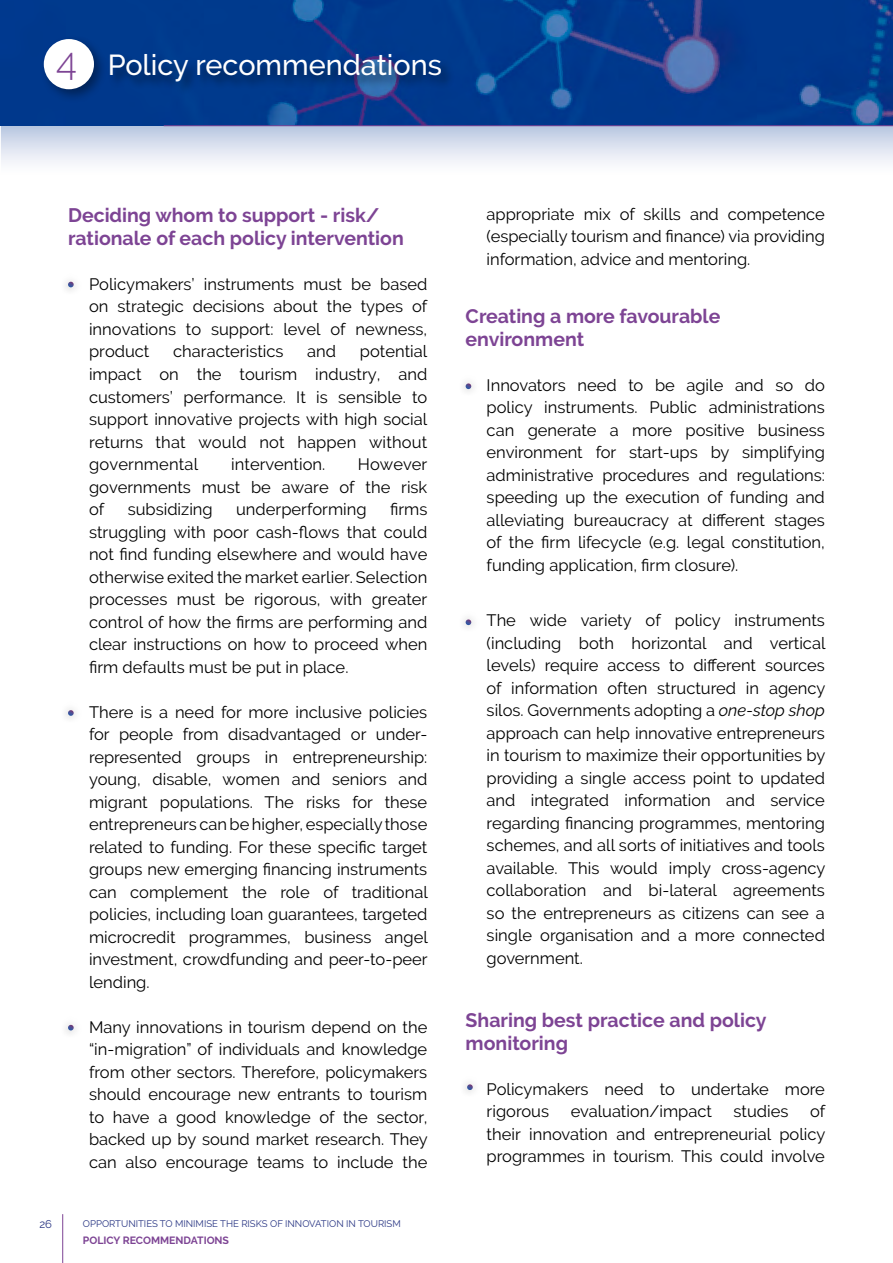
<style>
.page{position:relative;width:893px;height:1263px;background:#fff}
.page>*{position:absolute;margin:0;border:0;box-sizing:border-box;transform-origin:0 0}
.t1{font:500 28.8px "Raleway";color:#fff}
.t2{font:700 19.5px/22.5px "Raleway";color:#7d4494}
.t3{font:16.5px/22.5px "Raleway";color:#000;text-align:justify}
.t4{font:11.25px "Raleway";color:#283583}
.t5{font:700 10.5px "Raleway";color:#7d4494}
.t6{font:9.6px "Raleway";color:#283583}
.s1{font-weight:300;font-size:38.85px;color:#7d4494}
.s2{font-style:italic}
</style>
<div class="page">
<svg style="left:0;top:125px;width:893px;height:38px"></svg>
<img style="left:0;top:0;width:893px;height:125px">
<hr style="left:62px;top:1214px;width:1px;height:49px;background:#7d4494">
<hr style="left:164px;top:125px;width:729px;height:1px;background:#7d4494">
<svg style="left:68px;top:1025px;width:6px;height:5px"></svg>
<svg style="left:68px;top:710px;width:6px;height:6px"></svg>
<svg style="left:68px;top:282px;width:6px;height:5px"></svg>
<svg style="left:466px;top:383px;width:5px;height:6px"></svg>
<svg style="left:466px;top:619px;width:5px;height:6px"></svg>
<div style="left:108px;top:52px;width:347px;height:43px;background:#000;opacity:.51"></div>
<div style="left:39px;top:35px;width:68px;height:68px;background:#000;opacity:.37"></div>
<div style="left:44px;top:39px;width:50px;height:50px;background:#fff;border-radius:50%"></div>
<svg style="left:467px;top:1084px;width:6px;height:6px"></svg>
<h1 class="t1" style="left:56px;top:48px;width:387px"><span class="s1">4</span> Policy recommendations</h1>
<p class="t2" style="left:68px;top:204px;width:337px">Deciding whom to support - risk/ rationale of each policy intervention</p>
<p class="t3" style="left:89px;top:273px;width:340px">Policymakers’ instruments must be based on strategic decisions about the types of innovations to support: level of newness, product</p>
<p class="t3" style="left:89px;top:340px;width:340px;text-indent:271px">potential impact on the tourism industry, and customers’ performance. It is sensible to support innovative projects with high social returns that would not happen without governmental</p>
<p class="t3" style="left:173px;top:340px;width:112px">characteristics</p>
<p class="t3" style="left:307px;top:340px;width:30px">and</p>
<p class="t3" style="left:231px;top:453px;width:96px">intervention.</p>
<p class="t3" style="left:89px;top:453px;width:340px;text-indent:269px">However governments must be aware of the risk of</p>
<p class="t3" style="left:89px;top:498px;width:340px;text-indent:301px">firms struggling with poor cash-flows that could not find funding elsewhere and would have otherwise exited the market earlier. Selection processes must be rigorous, with greater control of how the firms are performing and clear instructions on how to proceed when firm defaults must be put in place.</p>
<p class="t3" style="left:89px;top:700px;width:340px">There is a need for more inclusive policies for people from disadvantaged or under&shy;represented groups in entrepreneurship: young, disable, women and seniors and migrant populations. The risks for these entrepreneurs can be higher, especially those related to funding. For these specific target groups new emerging financing instruments can complement the role of traditional policies, including loan guarantees, targeted microcredit programmes, business angel investment, crowdfunding and peer-to-peer lending.</p>
<p class="t3" style="left:89px;top:1015px;width:340px">Many innovations in tourism depend on the “in-migration” of individuals and knowledge from other sectors. Therefore, policymakers should encourage new entrants to tourism to have a good knowledge of the sector, backed up by sound market research. They can also encourage teams to include the</p>
<p class="t3" style="left:128px;top:498px;width:87px">subsidizing</p>
<p class="t3" style="left:236px;top:498px;width:132px">underperforming</p>
<p class="t4" style="left:39px;top:1217px;width:14px">26</p>
<p class="t6" style="left:83px;top:1218px;width:319px">OPPORTUNITIES TO MINIMISE THE RISKS OF INNOVATION IN TOURISM</p>
<p class="t5" style="left:83px;top:1234px;width:148px">POLICY RECOMMENDATIONS</p>
<p class="t3" style="left:487px;top:203px;width:340px">appropriate mix of skills and competence (especially tourism and finance) via providing information, advice and mentoring.</p>
<p class="t2" style="left:466px;top:305px;width:256px">Creating a more favourable environment</p>
<p class="t3" style="left:487px;top:373px;width:340px">Innovators need to be agile and so do policy instruments. Public administrations can generate a more positive business environment for start-ups by simplifying administrative procedures and regulations: speeding up the execution of funding and alleviating bureaucracy at different stages of the firm lifecycle (e.g. legal constitution, funding application, firm closure).</p>
<p class="t3" style="left:487px;top:609px;width:340px">The wide variety of policy instruments (including both horizontal and vertical levels) require access to different sources of information often structured in agency silos. Governments adopting a <span class="s2">one-stop shop </span>approach can help innovative entrepreneurs in tourism to maximize their opportunities by providing a single access point to updated and integrated information and service regarding financing programmes, mentoring schemes, and all sorts of initiatives and tools available. This would imply cross-agency collaboration and bi-lateral agreements so the entrepreneurs as citizens can see a single organisation and a more connected government.</p>
<p class="t2" style="left:466px;top:1009px;width:303px">Sharing best practice and policy monitoring</p>
<p class="t3" style="left:487px;top:1077px;width:340px">Policymakers need to undertake more rigorous</p>
<p class="t3" style="left:487px;top:1100px;width:340px;text-indent:323px">of their innovation and entrepreneurial policy programmes in tourism. This could involve</p>
<p class="t3" style="left:571px;top:1100px;width:143px">evaluation/impact</p>
<p class="t3" style="left:734px;top:1100px;width:56px">studies</p>
</div>
